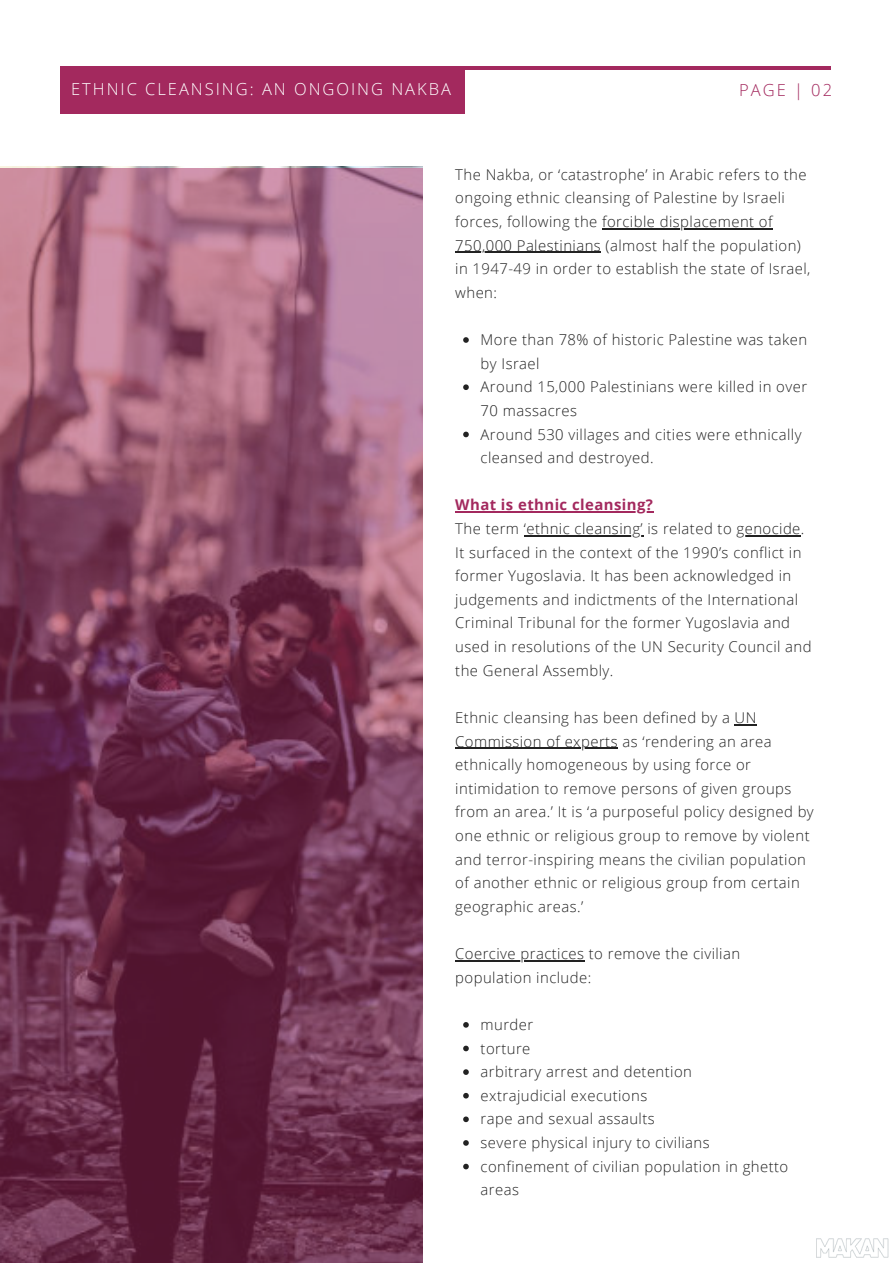
<style>
.page{position:relative;width:893px;height:1264px;background:#fff}
.page>*{position:absolute;margin:0;border:0;box-sizing:border-box;transform-origin:0 0}
.t1{font:300 16.5px "Open Sans";letter-spacing:.12em;color:#fff}
.t2{font:300 16.5px "Open Sans";letter-spacing:.12em;color:#a3295e}
.t3{font:300 14.85px/23.5px "Open Sans";letter-spacing:.03em;color:#222}
.t4{font:700 14.85px "Open Sans";letter-spacing:.03em;color:#a3295e}
</style>
<div class="page">
<div style="left:60px;top:66px;width:405px;height:47px;background:#a3295e"></div>
<hr style="left:60px;top:66px;width:770px;height:4px;background:#a3295e">
<img style="left:816px;top:1238px;width:72px;height:20px">
<svg style="left:0;top:168px;width:422px;height:1094px;background:#7f435e"></svg>
<svg style="left:463px;top:337px;width:6px;height:6px"></svg>
<svg style="left:463px;top:384px;width:6px;height:6px"></svg>
<svg style="left:463px;top:431px;width:6px;height:6px"></svg>
<svg style="left:463px;top:1022px;width:6px;height:5px"></svg>
<svg style="left:463px;top:1045px;width:6px;height:6px"></svg>
<svg style="left:463px;top:1069px;width:6px;height:5px"></svg>
<svg style="left:463px;top:1092px;width:6px;height:6px"></svg>
<svg style="left:463px;top:1116px;width:6px;height:6px"></svg>
<svg style="left:463px;top:1140px;width:6px;height:5px"></svg>
<svg style="left:463px;top:1163px;width:6px;height:6px"></svg>
<hr style="left:602px;top:228px;width:171px;height:1px;background:#222">
<hr style="left:455px;top:252px;width:146px;height:1px;background:#222">
<hr style="left:455px;top:511px;width:198px;height:1px;background:#a3295e">
<hr style="left:524px;top:535px;width:119px;height:1px;background:#222">
<hr style="left:736px;top:535px;width:64px;height:1px;background:#222">
<svg style="left:734px;top:724px;width:22px;height:1px"></svg>
<hr style="left:455px;top:747px;width:163px;height:1px;background:#222">
<hr style="left:455px;top:960px;width:129px;height:1px;background:#222">
<p class="t1" style="left:71px;top:78px;width:381px">ETHNIC CLEANSING: AN ONGOING NAKBA</p>
<p class="t2" style="left:739px;top:79px;width:94px">PAGE | 02</p>
<p class="t3" style="left:455px;top:162px;width:356px">The Nakba, or ‘catastrophe’ in Arabic refers to the ongoing ethnic cleansing of Palestine by Israeli forces, following the forcible displacement of 750,000 Palestinians (almost half the population) in 1947-49 in order to establish the state of Israel, when:</p>
<p class="t3" style="left:480px;top:327px;width:328px">More than 78% of historic Palestine was taken by Israel</p>
<p class="t3" style="left:480px;top:375px;width:328px">Around 15,000 Palestinians were killed in over<br>70 massacres</p>
<p class="t3" style="left:480px;top:422px;width:322px">Around 530 villages and cities were ethnically cleansed and destroyed.</p>
<p class="t4" style="left:455px;top:494px;width:199px">What is ethnic cleansing?</p>
<p class="t3" style="left:455px;top:516px;width:358px">The term ‘ethnic cleansing’ is related to genocide.<br>It surfaced in the context of the 1990’s conflict in former Yugoslavia. It has been acknowledged in judgements and indictments of the International Criminal Tribunal for the former Yugoslavia and used in resolutions of the UN Security Council and the General Assembly.</p>
<p class="t3" style="left:455px;top:705px;width:360px">Ethnic cleansing has been defined by a UN Commission of experts as ‘rendering an area ethnically homogeneous by using force or intimidation to remove persons of given groups from an area.’ It is ‘a purposeful policy designed by one ethnic or religious group to remove by violent and terror-inspiring means the civilian population of another ethnic or religious group from certain geographic areas.’</p>
<p class="t3" style="left:455px;top:941px;width:286px">Coercive practices to remove the civilian population include:</p>
<p class="t3" style="left:480px;top:1012px;width:54px">murder</p>
<p class="t3" style="left:480px;top:1035px;width:51px">torture</p>
<p class="t3" style="left:480px;top:1059px;width:213px">arbitrary arrest and detention</p>
<p class="t3" style="left:480px;top:1083px;width:168px">extrajudicial executions</p>
<p class="t3" style="left:480px;top:1106px;width:176px">rape and sexual assaults</p>
<p class="t3" style="left:480px;top:1130px;width:230px">severe physical injury to civilians</p>
<p class="t3" style="left:480px;top:1154px;width:309px">confinement of civilian population in ghetto areas</p>
</div>
